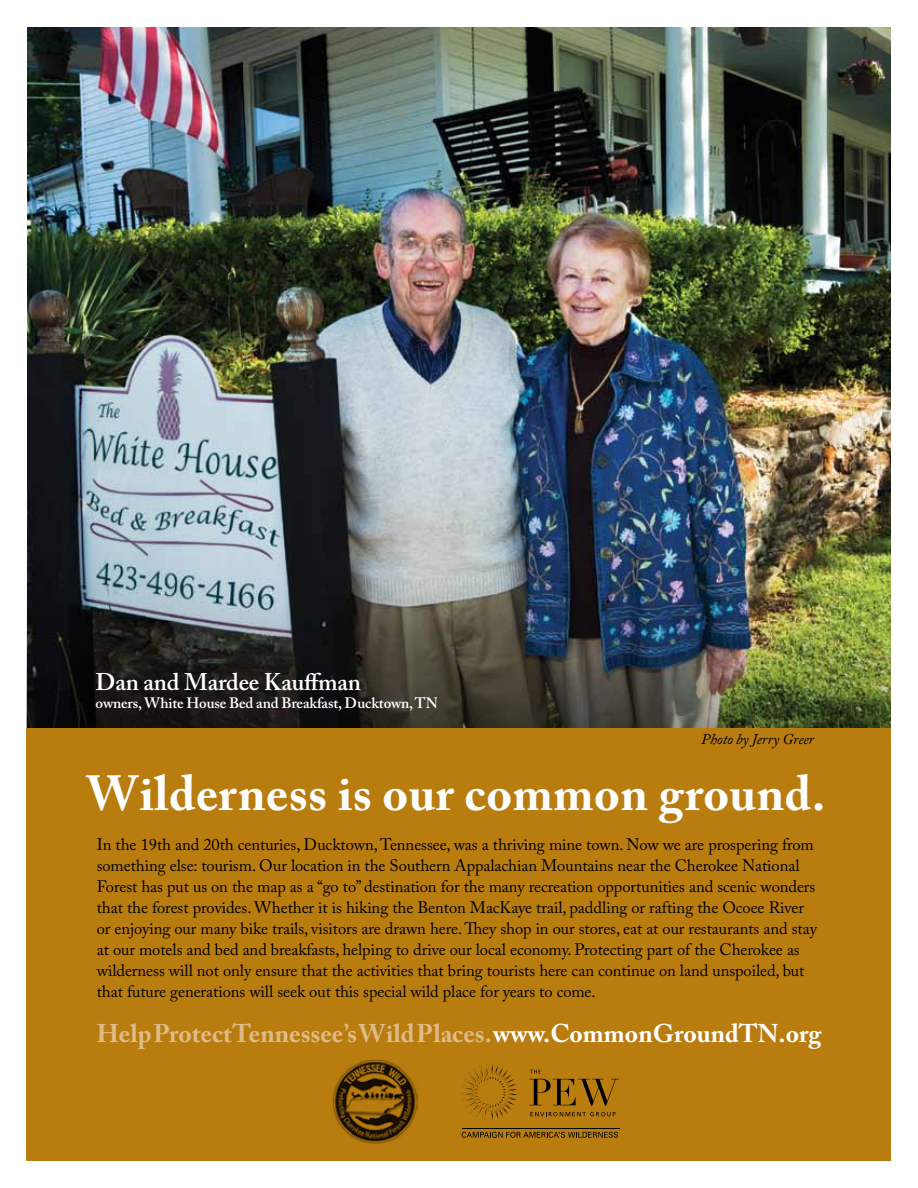
<style>
.page{position:relative;width:918px;height:1188px;background:#fff}
.page>*{position:absolute;margin:0;border:0;box-sizing:border-box;transform-origin:0 0}
.t1{font:700 48.9px "Adobe Caslon Pro";letter-spacing:.01em;color:#fff}
.t2{font:700 25.5px "Adobe Caslon Pro";color:#dfbb86}
.t3{font:600 24px "Adobe Caslon Pro";letter-spacing:-.01em;color:#fff}
.t4{font:16.5px/21px "Adobe Caslon Pro";letter-spacing:-.005em;color:#000}
.t5{font:600 15px "Adobe Caslon Pro";letter-spacing:-.01em;color:#fff}
.t6{font:italic 15px "Adobe Caslon Pro";letter-spacing:-.01em;color:#000}
.s1{color:#fff}
</style>
<div class="page">
<img style="left:27px;top:27px;width:864px;height:527px">
<img style="left:27px;top:554px;width:864px;height:175px">
<div style="left:27px;top:729px;width:864px;height:432px;background:#b97c0f"></div>
<svg style="left:462px;top:1132px;width:156px;height:6px"></svg>
<svg style="left:530px;top:1079px;width:89px;height:27px"></svg>
<svg style="left:461px;top:1064px;width:57px;height:56px"></svg>
<svg style="left:530px;top:1112px;width:85px;height:4px"></svg>
<svg style="left:530px;top:1070px;width:11px;height:3px"></svg>
<hr style="left:462px;top:1128px;width:157px;height:1px;background:#000">
<img style="left:332px;top:1060px;width:85px;height:83px">
<h3 class="t3" style="left:96px;top:668px;width:267px">Dan and Mardee Kauffman</h3>
<p class="t5" style="left:96px;top:695px;width:344px">owners, White House Bed and Breakfast, Ducktown, TN</p>
<p class="t6" style="left:701px;top:730px;width:114px">Photo by Jerry Greer</p>
<h1 class="t1" style="left:86px;top:764px;width:741px">Wilderness is our common ground.</h1>
<p class="t4" style="left:97px;top:834px;width:722px">In the 19th and 20th centuries, Ducktown, Tennessee, was a thriving mine town. Now we are prospering from something else: tourism. Our location in the Southern Appalachian Mountains near the Cherokee National Forest has put us on the map as a “go to” destination for the many recreation opportunities and scenic wonders that the forest provides. Whether it is hiking the Benton MacKaye trail, paddling or rafting the Ocoee River or enjoying our many bike trails, visitors are drawn here. They shop in our stores, eat at our restaurants and stay at our motels and bed and breakfasts, helping to drive our local economy. Protecting part of the Cherokee as wilderness will not only ensure that the activities that bring tourists here can continue on land unspoiled, but that future generations will seek out this special wild place for years to come.</p>
<h2 class="t2" style="left:97px;top:1018px;width:726px">Help Protect Tennessee’s Wild Places. <span class="s1">www.CommonGroundTN.org</span></h2>
</div>
